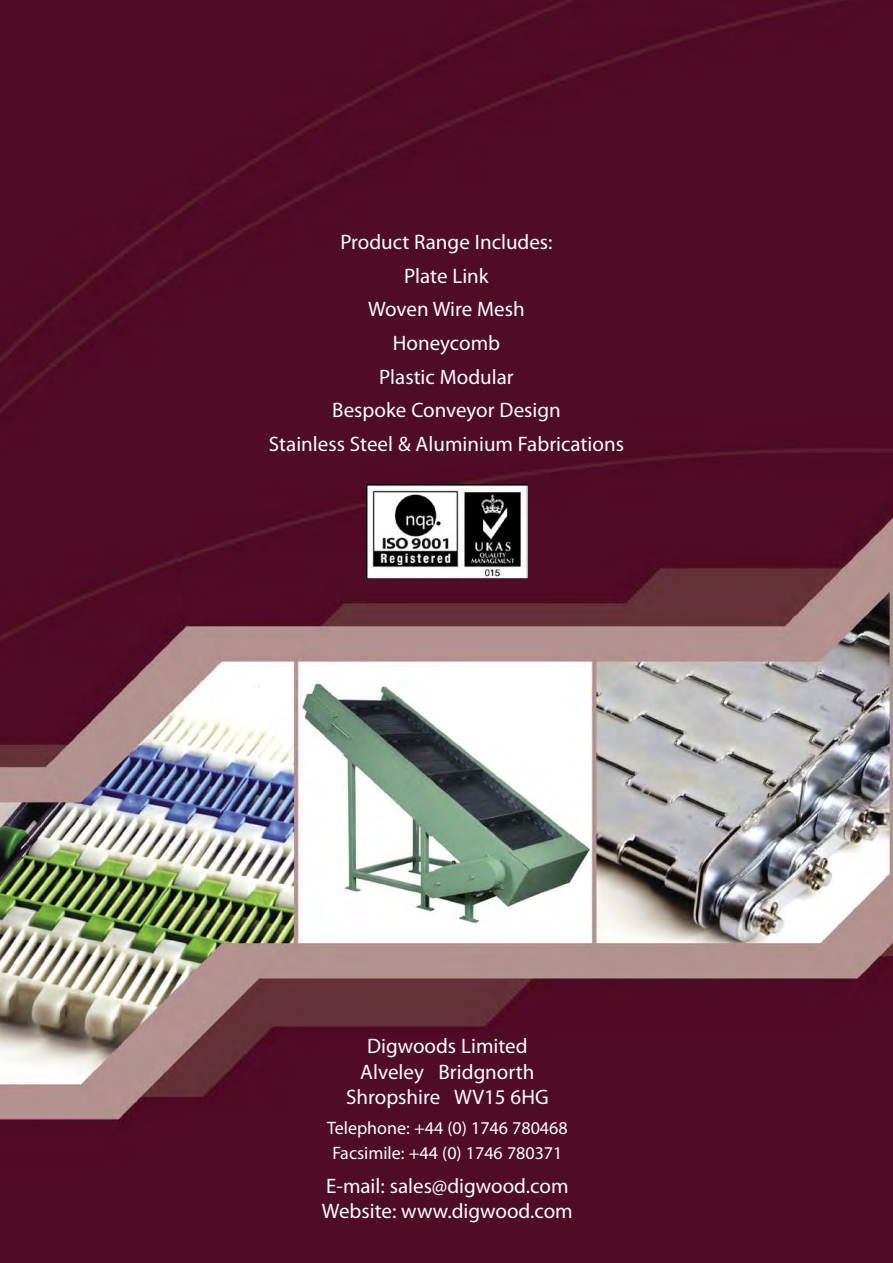
<style>
.page{position:relative;width:893px;height:1263px;background:#fff}
.page>*{position:absolute;margin:0;border:0;box-sizing:border-box;transform-origin:0 0}
.t1{font:700 21px "Gill Sans";color:#fff}
.t2{font:800 21px "Gill Sans";color:#fff}
.t3{font:700 18px "Gill Sans";color:#fff}
</style>
<div class="page">
<img style="left:0;top:0;width:893px;height:1263px">
<img style="left:367px;top:485px;width:160px;height:93px">
<p class="t2" style="left:340px;top:230px;width:214px">Product Range Includes:</p>
<p class="t1" style="left:404px;top:264px;width:86px">Plate Link</p>
<p class="t1" style="left:368px;top:298px;width:158px">Woven Wire Mesh</p>
<p class="t1" style="left:393px;top:332px;width:109px">Honeycomb</p>
<p class="t1" style="left:379px;top:365px;width:136px">Plastic Modular</p>
<p class="t1" style="left:332px;top:399px;width:230px">Bespoke Conveyor Design</p>
<p class="t1" style="left:269px;top:433px;width:357px">Stainless Steel &amp; Aluminium Fabrications</p>
<p class="t1" style="left:367px;top:1035px;width:162px">Digwoods Limited</p>
<p class="t1" style="left:360px;top:1060px;width:176px">Alveley Bridgnorth</p>
<p class="t1" style="left:346px;top:1085px;width:204px">Shropshire WV15 6HG</p>
<p class="t3" style="left:327px;top:1118px;width:242px">Telephone: +44 (0) 1746 780468</p>
<p class="t3" style="left:332px;top:1143px;width:232px">Facsimile: +44 (0) 1746 780371</p>
<p class="t1" style="left:326px;top:1174px;width:244px">E-mail: sales@digwood.com</p>
<p class="t1" style="left:322px;top:1199px;width:252px">Website: www.digwood.com</p>
</div>
